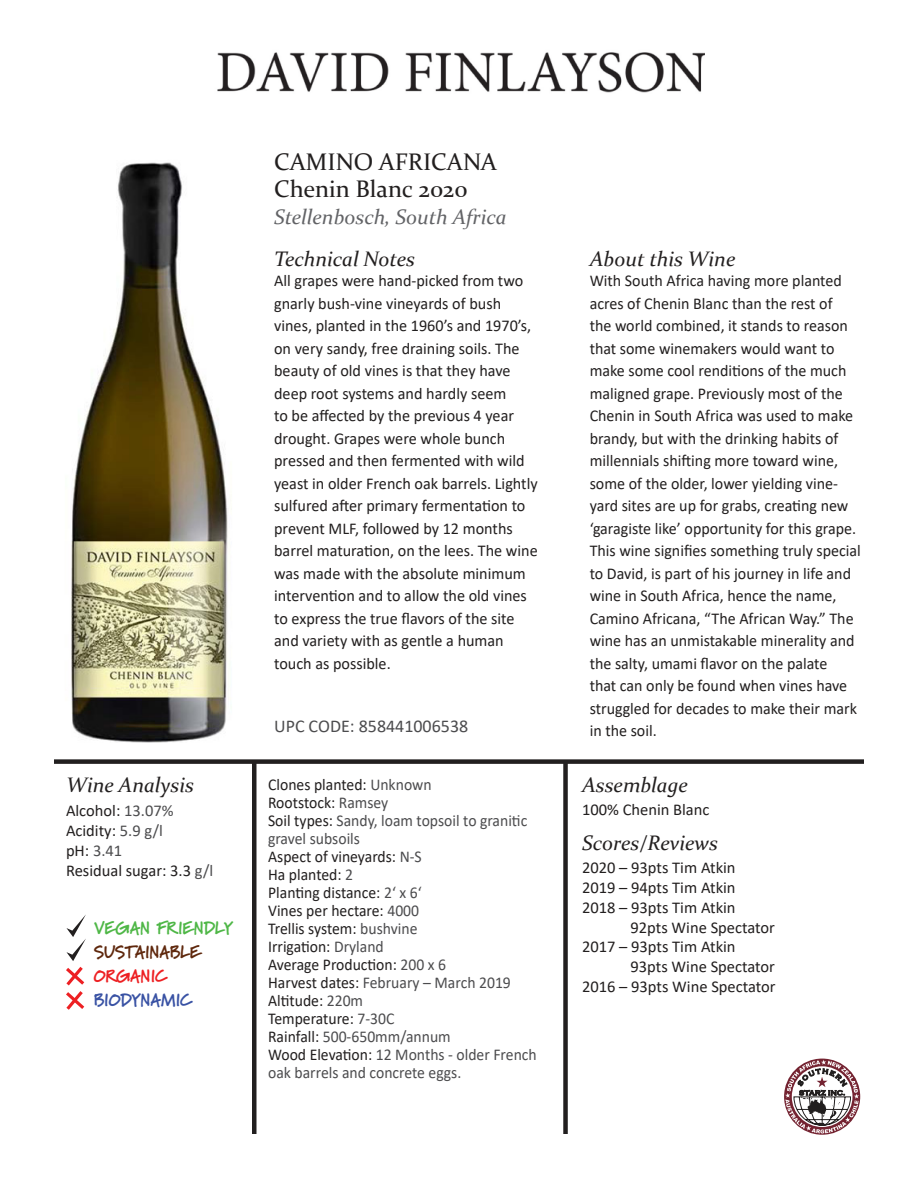
<style>
.page{position:relative;width:918px;height:1188px;background:#fff}
.page>*{position:absolute;margin:0;border:0;box-sizing:border-box;transform-origin:0 0}
.t1{font:24px/27px "Constantia";color:#221f1f}
.t2{font:italic 21px "Constantia";color:#221f1f}
.t3{font:italic 21px "Constantia";color:#626366}
.t4{font:18px "Calibri";color:#4c4c4e}
.t5{font:900 18px "Marydale";color:#4fb747;scale:.92 1}
.t6{font:900 18px "Marydale";letter-spacing:-.01em;color:#5f280d;scale:.92 1}
.t7{font:900 18px "Marydale";color:#3952a4;scale:.92 1}
.t8{font:900 18px "Marydale";color:#ed2023;scale:.92 1}
.t9{font:16.5px/22.5px "Calibri";color:#221f1f}
.t10{font:16.5px/18px "Calibri";color:#221f1f;scale:.95 1}
.s1{color:#4c4c4e}
</style>
<div class="page">
<img style="left:217px;top:52px;width:487px;height:41px">
<img style="left:71px;top:162px;width:157px;height:580px">
<svg style="left:785px;top:1060px;width:74px;height:73px"></svg>
<div style="left:54px;top:759px;width:810px;height:5px;background:#221f1f"></div>
<div style="left:252px;top:761px;width:5px;height:373px;background:#221f1f"></div>
<div style="left:563px;top:761px;width:5px;height:373px;background:#221f1f"></div>
<svg style="left:66px;top:915px;width:20px;height:95px"></svg>
<h1 class="t1" style="left:274px;top:148px;width:225px">CAMINO AFRICANA<br>Chenin Blanc 2020</h1>
<p class="t3" style="left:274px;top:208px;width:234px">Stellenbosch, South Africa</p>
<p class="t2" style="left:274px;top:250px;width:142px">Technical Notes</p>
<p class="t2" style="left:590px;top:250px;width:147px">About this Wine</p>
<p class="t9" style="left:274px;top:271px;width:265px">All grapes were hand-picked from two gnarly bush-vine vineyards of bush vines, planted in the 1960’s and 1970’s, on very sandy, free draining soils. The beauty of old vines is that they have deep root systems and hardly seem<br>to be affected by the previous 4 year drought. Grapes were whole bunch pressed and then fermented with wild yeast in older French oak barrels. Lightly sulfured after primary fermentation to prevent MLF, followed by 12 months barrel maturation, on the lees. The wine was made with the absolute minimum intervention and to allow the old vines to express the true flavors of the site and variety with as gentle a human touch as possible.</p>
<p class="t9" style="left:590px;top:271px;width:273px">With South Africa having more planted acres of Chenin Blanc than the rest of<br>the world combined, it stands to reason that some winemakers would want to make some cool renditions of the much maligned grape. Previously most of the Chenin in South Africa was used to make brandy, but with the drinking habits of millennials shifting more toward wine, some of the older, lower yielding vine&shy;yard sites are up for grabs, creating new ‘garagiste like’ opportunity for this grape.<br>This wine signifies something truly special to David, is part of his journey in life and wine in South Africa, hence the name, Camino Africana, “The African Way.” The wine has an unmistakable minerality and the salty, umami flavor on the palate<br>that can only be found when vines have struggled for decades to make their mark in the soil.</p>
<p class="t4" style="left:274px;top:719px;width:196px">UPC CODE: 858441006538</p>
<p class="t2" style="left:66px;top:776px;width:130px">Wine Analysis</p>
<p class="t2" style="left:582px;top:776px;width:107px">Assemblage</p>
<p class="t9" style="left:66px;top:802px;width:149px;line-height:19.8px">Alcohol: <span class="s1">13.07%<br></span>Acidity: <span class="s1">5.9 g/l<br></span>pH: <span class="s1">3.41<br></span>Residual sugar: 3.3 <span class="s1">g/l</span></p>
<p class="t10" style="left:268px;top:776px;width:284px">Clones planted: <span class="s1">Unknown<br></span>Rootstock: <span class="s1">Ramsey<br></span>Soil types: <span class="s1">Sandy, loam topsoil to granitic gravel subsoils<br></span>Aspect of vineyards: <span class="s1">N-S<br></span>Ha planted: <span class="s1">2<br></span>Planting distance: <span class="s1">2‘ x 6‘<br></span>Vines per hectare: <span class="s1">4000<br></span>Trellis system: <span class="s1">bushvine<br></span>Irrigation: <span class="s1">Dryland<br></span>Average Production: <span class="s1">200 x 6<br></span>Harvest dates: <span class="s1">February – March 2019<br></span>Altitude: <span class="s1">220m<br></span>Temperature: <span class="s1">7-30C<br></span>Rainfall: <span class="s1">500-650mm/annum<br></span>Wood Elevation: <span class="s1">12 Months - older French oak barrels and concrete eggs.</span></p>
<p class="t9" style="left:582px;top:799px;width:129px">100% Chenin Blanc</p>
<p class="t2" style="left:582px;top:835px;width:137px">Scores/Reviews</p>
<p class="t9" style="left:582px;top:858px;width:155px">2020 – 93pts Tim Atkin</p>
<p class="t9" style="left:582px;top:877px;width:155px">2019 – 94pts Tim Atkin</p>
<p class="t9" style="left:582px;top:897px;width:155px">2018 – 93pts Tim Atkin</p>
<p class="t9" style="left:631px;top:917px;width:146px">92pts Wine Spectator</p>
<p class="t9" style="left:582px;top:937px;width:155px">2017 – 93pts Tim Atkin</p>
<p class="t9" style="left:631px;top:957px;width:146px">93pts Wine Spectator</p>
<p class="t9" style="left:582px;top:976px;width:195px">2016 – 93pts Wine Spectator</p>
<p class="t5" style="left:94px;top:917px;width:153px">VEGAN FRIENDLY</p>
<p class="t6" style="left:94px;top:941px;width:118px">SUSTAINABLE</p>
<p class="t8" style="left:94px;top:965px;width:81px">ORGANIC</p>
<p class="t7" style="left:94px;top:989px;width:109px">BIODYNAMIC</p>
</div>
